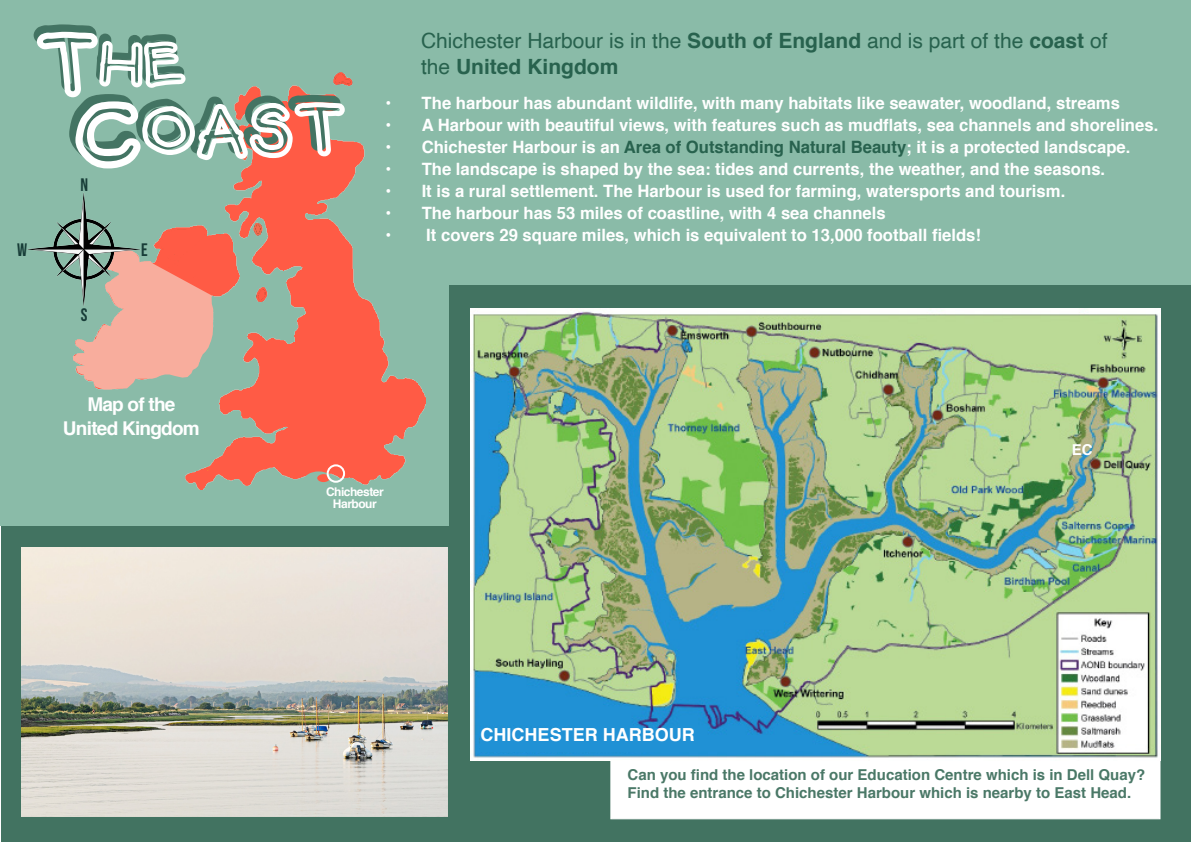
<style>
.page{position:relative;width:1191px;height:842px;background:#fff}
.page>*{position:absolute;margin:0;border:0;box-sizing:border-box;transform-origin:0 0}
.t1{font:91px "Fun Bear";color:#fff}
.t2{font:77px "Fun Bear";color:#fff}
.t3{font:21px "Helvetica";color:#28624e}
.t4{font:700 21px "Helvetica";color:#28624e}
.t5{font:700 19px "Helvetica";letter-spacing:-.04em;color:#fff}
.t6{font:700 18px "Helvetica";color:#fff}
.t7{font:18px "Bebas Neue";color:#183d38}
.t8{font:700 17px "Helvetica";color:#fff}
.t9{font:700 15px "Helvetica";color:#4a7867}
.t10{font:700 15px "Helvetica";color:#fff}
.t11{font:700 12px "Helvetica";letter-spacing:-.04em;color:#fff}
.s1{font-weight:700}
.s2{font-weight:400}
.s3{color:#28624e}
</style>
<div class="page">
<div style="left:1px;top:0;width:1190px;height:842px;background:#427361"></div>
<div style="left:0;top:0;width:448px;height:525px;background:#8abba8"></div>
<div style="left:372px;top:0;width:819px;height:285px;background:#8abba8"></div>
<img style="left:98px;top:72px;width:327px;height:417px">
<svg style="left:33px;top:24px;width:308px;height:172px"></svg>
<div style="left:304px;top:471px;width:29px;height:17px;background:#8abba8;border-radius:50%"></div>
<div style="left:317px;top:474px;width:13px;height:8px;background:#ff5b45;border-radius:50%"></div>
<div style="left:327px;top:464px;width:18px;height:19px;border:2px solid #fff;border-radius:50%"></div>
<div style="left:610px;top:347px;width:550px;height:472px;background:#fff;border:1px solid #fff"></div>
<img style="left:22px;top:548px;width:426px;height:269px">
<img style="left:471px;top:308px;width:689px;height:452px">
<svg style="left:73px;top:249px;width:140px;height:140px"></svg>
<div style="left:480px;top:728px;width:221px;height:23px;background:#2091d5"></div>
<img style="left:28px;top:192px;width:114px;height:115px">
<p class="t2" style="left:36px;top:27px;width:152px">The</p>
<p class="t1" style="left:75px;top:84px;width:272px">Coast</p>
<p class="t7" style="left:80px;top:174px;width:9px">n</p>
<p class="t7" style="left:17px;top:240px;width:12px">W</p>
<p class="t7" style="left:81px;top:305px;width:8px">S</p>
<p class="t7" style="left:141px;top:239px;width:8px">E</p>
<p class="t3" style="left:421px;top:25px;width:688px">Chichester Harbour is in the <span class="s1">South of England</span> and is part of the <span class="s1">coast</span> of</p>
<p class="t4" style="left:421px;top:49px;width:199px"><span class="s2">the</span> United Kingdom</p>
<p class="t8" style="left:386px;top:90px;width:736px">• The harbour has abundant wildlife, with many habitats like seawater, woodland, streams</p>
<p class="t8" style="left:386px;top:112px;width:774px">• A Harbour with beautiful views, with features such as mudflats, sea channels and shorelines.</p>
<p class="t8" style="left:386px;top:134px;width:746px">• Chichester Harbour is an <span class="s3">Area of Outstanding Natural Beauty</span>; it is a protected landscape.</p>
<p class="t8" style="left:386px;top:156px;width:721px">• The landscape is shaped by the sea: tides and currents, the weather, and the seasons.</p>
<p class="t8" style="left:386px;top:178px;width:681px">• It is a rural settlement. The Harbour is used for farming, watersports and tourism.</p>
<p class="t8" style="left:386px;top:200px;width:501px">• The harbour has 53 miles of coastline, with 4 sea channels</p>
<p class="t8" style="left:386px;top:222px;width:597px">• It covers 29 square miles, which is equivalent to 13,000 football fields!</p>
<p class="t5" style="left:87px;top:389px;width:90px">Map of the</p>
<p class="t5" style="left:63px;top:413px;width:138px">United Kingdom</p>
<p class="t11" style="left:326px;top:483px;width:59px">Chichester</p>
<p class="t11" style="left:333px;top:495px;width:45px">Harbour</p>
<p class="t10" style="left:1071px;top:438px;width:22px">EC</p>
<p class="t6" style="left:480px;top:720px;width:215px">CHICHESTER HARBOUR</p>
<p class="t9" style="left:627px;top:762px;width:519px">Can you find the location of our Education Centre which is in Dell Quay?</p>
<p class="t9" style="left:627px;top:780px;width:505px">Find the entrance to Chichester Harbour which is nearby to East Head.</p>
</div>
